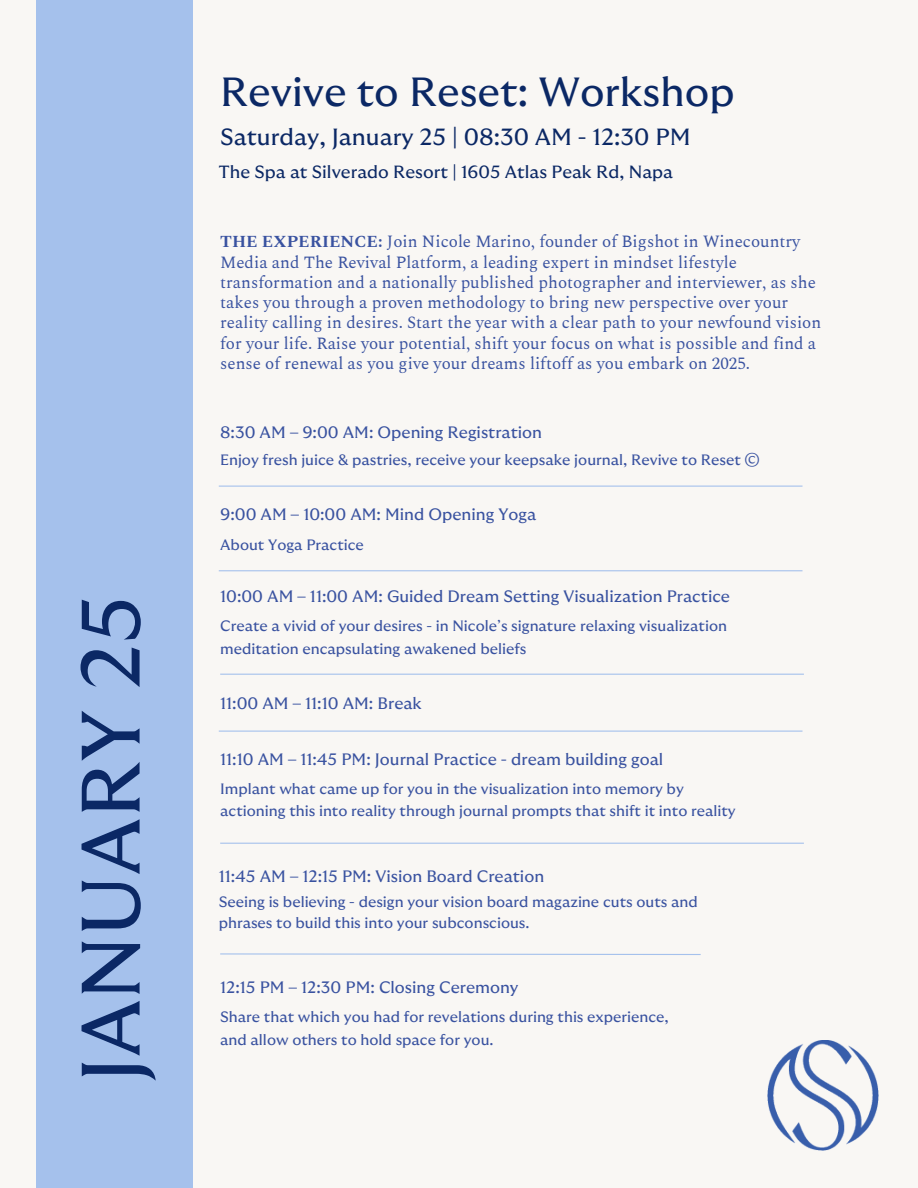
<style>
.page{position:relative;width:918px;height:1188px;background:#f9f7f4}
.page>*{position:absolute;margin:0;border:0;box-sizing:border-box;transform-origin:0 0}
.t1{font:82.5px "GT Ultra Median";color:#0b2865}
.t2{font:40.65px "GT Ultra Median";color:#0b2865}
.t3{font:23.4px "GT Ultra Median";color:#0b2865}
.t4{font:17.7px "GT Ultra Median";color:#0b2865}
.t5{font:16.95px/20.2px "Spectral";color:#3952a0}
.t6{font:16.5px "GT Ultra Median";color:#3952a0}
.t7{font:15px/21.3px "GT Ultra Median";color:#3952a0}
.s1{font-weight:700}
</style>
<div class="page">
<hr style="left:219px;top:731px;width:584px;height:1px;background:#a5c1ec">
<hr style="left:219px;top:486px;width:584px;height:1px;background:#a5c1ec">
<hr style="left:219px;top:570px;width:584px;height:1px;background:#a5c1ec">
<hr style="left:220px;top:674px;width:584px;height:1px;background:#a5c1ec">
<hr style="left:220px;top:843px;width:584px;height:1px;background:#a5c1ec">
<svg style="left:220px;top:953px;width:481px;height:2px"></svg>
<div style="left:36px;top:0;width:157px;height:1188px;background:#a5c1ec"></div>
<img style="left:767px;top:1040px;width:111px;height:110px">
<p class="t1" style="left:74px;top:1082px;width:489px;rotate:-90deg">JANUARY 25</p>
<p class="t2" style="left:220px;top:73px;width:516px">Revive to Reset: Workshop</p>
<p class="t3" style="left:220px;top:127px;width:472px">Saturday, January 25 | 08:30 AM - 12:30 PM</p>
<h3 class="t4" style="left:219px;top:164px;width:456px">The Spa at Silverado Resort | 1605 Atlas Peak Rd, Napa</h3>
<h3 class="t5" style="left:220px;top:232px;width:603px"><span class="s1">THE EXPERIENCE:</span> Join Nicole Marino, founder of Bigshot in Winecountry Media and The Revival Platform, a leading expert in mindset lifestyle transformation and a nationally published photographer and interviewer, as she takes you through a proven methodology to bring new perspective over your reality calling in desires. Start the year with a clear path to your newfound vision for your life. Raise your potential, shift your focus on what is possible and find a sense of renewal as you give your dreams liftoff as you embark on 2025.</h3>
<h3 class="t6" style="left:220px;top:425px;width:323px">8:30 AM – 9:00 AM: Opening Registration</h3>
<p class="t7" style="left:220px;top:450px;width:541px">Enjoy fresh juice &amp; pastries, receive your keepsake journal, Revive to Reset ©</p>
<p class="t6" style="left:220px;top:507px;width:318px">9:00 AM – 10:00 AM: Mind Opening Yoga</p>
<h3 class="t7" style="left:220px;top:534px;width:145px">About Yoga Practice</h3>
<p class="t6" style="left:220px;top:589px;width:511px">10:00 AM – 11:00 AM: Guided Dream Setting Visualization Practice</p>
<p class="t7" style="left:220px;top:616px;width:508px">Create a vivid of your desires - in Nicole’s signature relaxing visualization</p>
<h3 class="t7" style="left:220px;top:639px;width:308px">meditation encapsulating awakened beliefs</h3>
<h3 class="t6" style="left:220px;top:695px;width:203px">11:00 AM – 11:10 AM: Break</h3>
<p class="t6" style="left:220px;top:752px;width:445px">11:10 AM – 11:45 PM: Journal Practice - dream building goal</p>
<p class="t7" style="left:220px;top:779px;width:465px">Implant what came up for you in the visualization into memory by</p>
<p class="t7" style="left:220px;top:801px;width:517px">actioning this into reality through journal prompts that shift it into reality</p>
<h1 class="t6" style="left:219px;top:869px;width:327px">11:45 AM – 12:15 PM: Vision Board Creation</h1>
<h2 class="t7" style="left:219px;top:892px;width:481px">Seeing is believing - design your vision board magazine cuts outs and phrases to build this into your subconscious.</h2>
<p class="t6" style="left:220px;top:980px;width:300px">12:15 PM – 12:30 PM: Closing Ceremony</p>
<p class="t7" style="left:220px;top:1006px;width:450px">Share that which you had for revelations during this experience,</p>
<h3 class="t7" style="left:220px;top:1030px;width:275px">and allow others to hold space for you.</h3>
</div>
